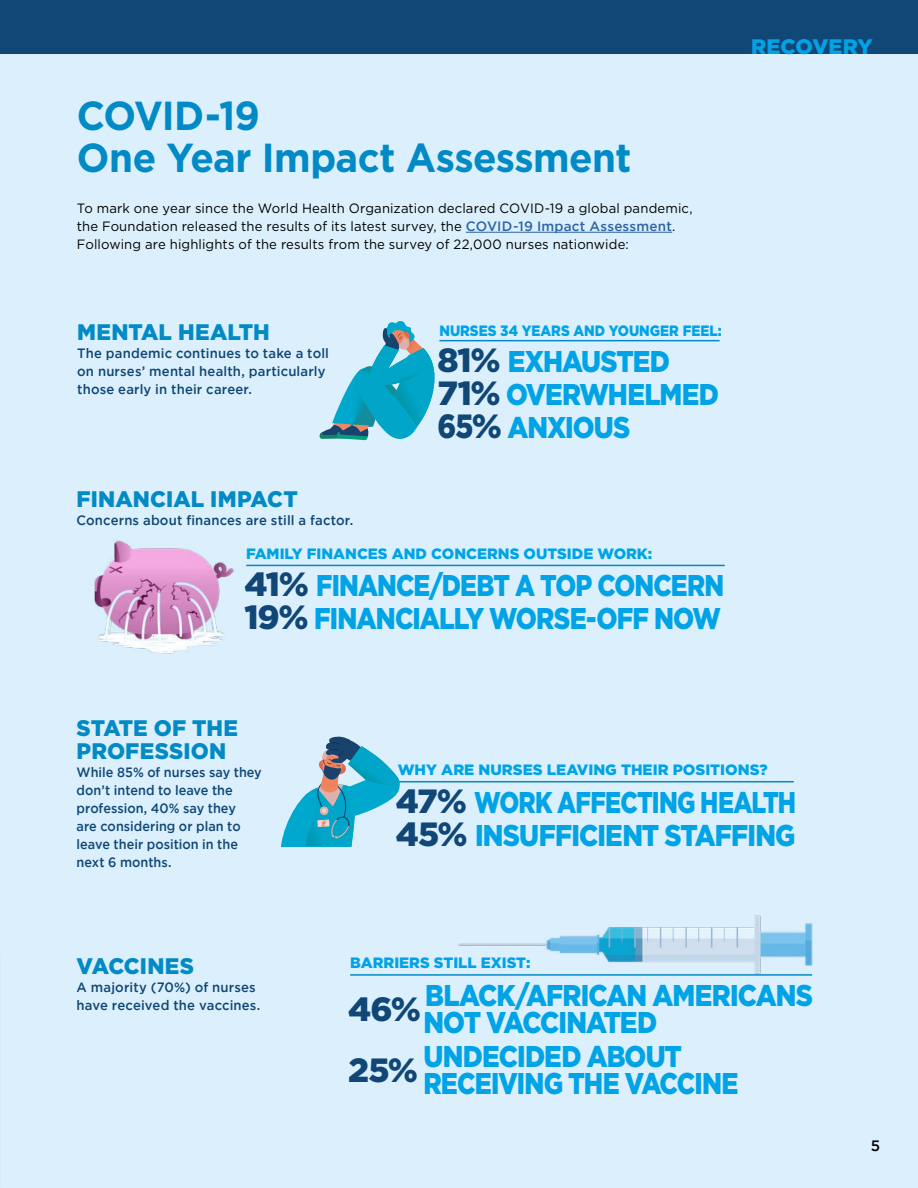
<style>
.page{position:relative;width:918px;height:1188px;background:#fff}
.page>*{position:absolute;margin:0;border:0;box-sizing:border-box;transform-origin:0 0}
.t1{font:700 40.5px/42px "Gotham HTF";letter-spacing:-.015em;color:#018ac6;scale:.95 1}
.t2{font:900 30px/33px "Gotham HTF";letter-spacing:-.035em;color:#00a3e6;scale:.88 1}
.t3{font:900 30px/33px "Gotham HTF";letter-spacing:-.035em;color:#00a3e6;scale:.84 1}
.t4{font:900 30px/33px "Gotham HTF";letter-spacing:-.035em;color:#00a3e6;scale:.8 1}
.t5{font:900 22.5px/22.5px "Gotham HTF";letter-spacing:.005em;color:#018ac6}
.t6{font:900 21px "Gotham HTF";letter-spacing:.005em;color:#00a3e6}
.t7{font:900 15px "Gotham";color:#00a3e6}
.t8{font:900 15px "Gotham";color:#00a3e6;scale:.9 1}
.t9{font:500 15px "Gotham";color:#000}
.t10{font:13.5px/18px "Gotham HTF";letter-spacing:.01em;color:#000}
.t11{font:500 13.5px/18px "Gotham";letter-spacing:.005em;color:#104776}
.t12{font:500 13.5px/18px "Gotham";letter-spacing:.005em;color:#104776;scale:.94 1}
.s1{font-family:"Gotham";font-weight:500;color:#2f64a5}
.s2{font-size:33.6px;color:#104776}
</style>
<div class="page">
<div style="left:0;top:54px;width:918px;height:1134px;background:#dbf0fc"></div>
<div style="left:0;top:0;width:918px;height:54px;background:#104776"></div>
<hr style="left:466px;top:232px;width:206px;height:1px;background:#2f64a5">
<hr style="left:439px;top:340px;width:281px;height:1px;background:#018ac6">
<hr style="left:350px;top:974px;width:462px;height:2px;background:#018ac6">
<hr style="left:246px;top:565px;width:479px;height:1px;background:#018ac6">
<hr style="left:398px;top:781px;width:396px;height:1px;background:#018ac6">
<svg style="left:320px;top:321px;width:121px;height:119px"></svg>
<svg style="left:281px;top:736px;width:120px;height:110px"></svg>
<img style="left:442px;top:915px;width:371px;height:61px">
<img style="left:94px;top:540px;width:200px;height:114px">
<h1 class="t1" style="left:77px;top:94px;width:585px">COVID-19<br>One Year Impact Assessment</h1>
<p class="t10" style="left:77px;top:199px;width:617px">To mark one year since the World Health Organization declared COVID-19 a global pandemic, the Foundation released the results of its latest survey, the <span class="s1">COVID-19 Impact Assessment</span>.<br>Following are highlights of the results from the survey of 22,000 nurses nationwide:</p>
<h3 class="t5" style="left:77px;top:320px;width:194px">MENTAL HEALTH</h3>
<p class="t11" style="left:77px;top:344px;width:253px">The pandemic continues to take a toll on nurses’ mental health, particularly those early in their career.</p>
<h3 class="t5" style="left:76px;top:487px;width:223px">FINANCIAL IMPACT</h3>
<p class="t11" style="left:76px;top:511px;width:278px">Concerns about finances are still a factor.</p>
<p class="t8" style="left:439px;top:320px;width:315px">NURSES 34 YEARS AND YOUNGER FEEL:</p>
<h2 class="t2" style="left:438px;top:344px;width:322px"><span class="s2">81%</span> EXHAUSTED<br><span class="s2">71%</span> OVERWHELMED<br><span class="s2">65%</span> ANXIOUS</h2>
<p class="t7" style="left:246px;top:543px;width:408px">FAMILY FINANCES AND CONCERNS OUTSIDE WORK:</p>
<h2 class="t3" style="left:244px;top:569px;width:573px"><span class="s2">41%</span> FINANCE/DEBT A TOP CONCERN<br><span class="s2">19%</span> FINANCIALLY WORSE-OFF NOW</h2>
<h3 class="t6" style="left:751px;top:34px;width:123px">RECOVERY</h3>
<h3 class="t5" style="left:77px;top:717px;width:163px">STATE OF THE<br>PROFESSION</h3>
<p class="t12" style="left:77px;top:763px;width:199px">While 85% of nurses say they don’t intend to leave the profession, 40% say they<br>are considering or plan to leave their position in the next 6 months.</p>
<h3 class="t5" style="left:77px;top:955px;width:119px">VACCINES</h3>
<p class="t11" style="left:77px;top:978px;width:185px">A majority (70%) of nurses have received the vaccines.</p>
<p class="t7" style="left:398px;top:760px;width:371px">WHY ARE NURSES LEAVING THEIR POSITIONS?</p>
<h2 class="t4" style="left:396px;top:785px;width:502px"><span class="s2">47%</span> WORK AFFECTING HEALTH<br><span class="s2">45%</span> INSUFFICIENT STAFFING</h2>
<p class="t7" style="left:350px;top:953px;width:182px">BARRIERS STILL EXIST:</p>
<h2 class="t2" style="left:423px;top:981px;width:444px;line-height:27px;text-indent:-75px"><span class="s2">46%</span> BLACK/AFRICAN AMERICANS<br>NOT VACCINATED</h2>
<h2 class="t2" style="left:423px;top:1043px;width:360px;line-height:27px;text-indent:-75px"><span class="s2">25%</span> UNDECIDED ABOUT<br>RECEIVING THE VACCINE</h2>
<p class="t9" style="left:871px;top:1136px;width:11px">5</p>
</div>
